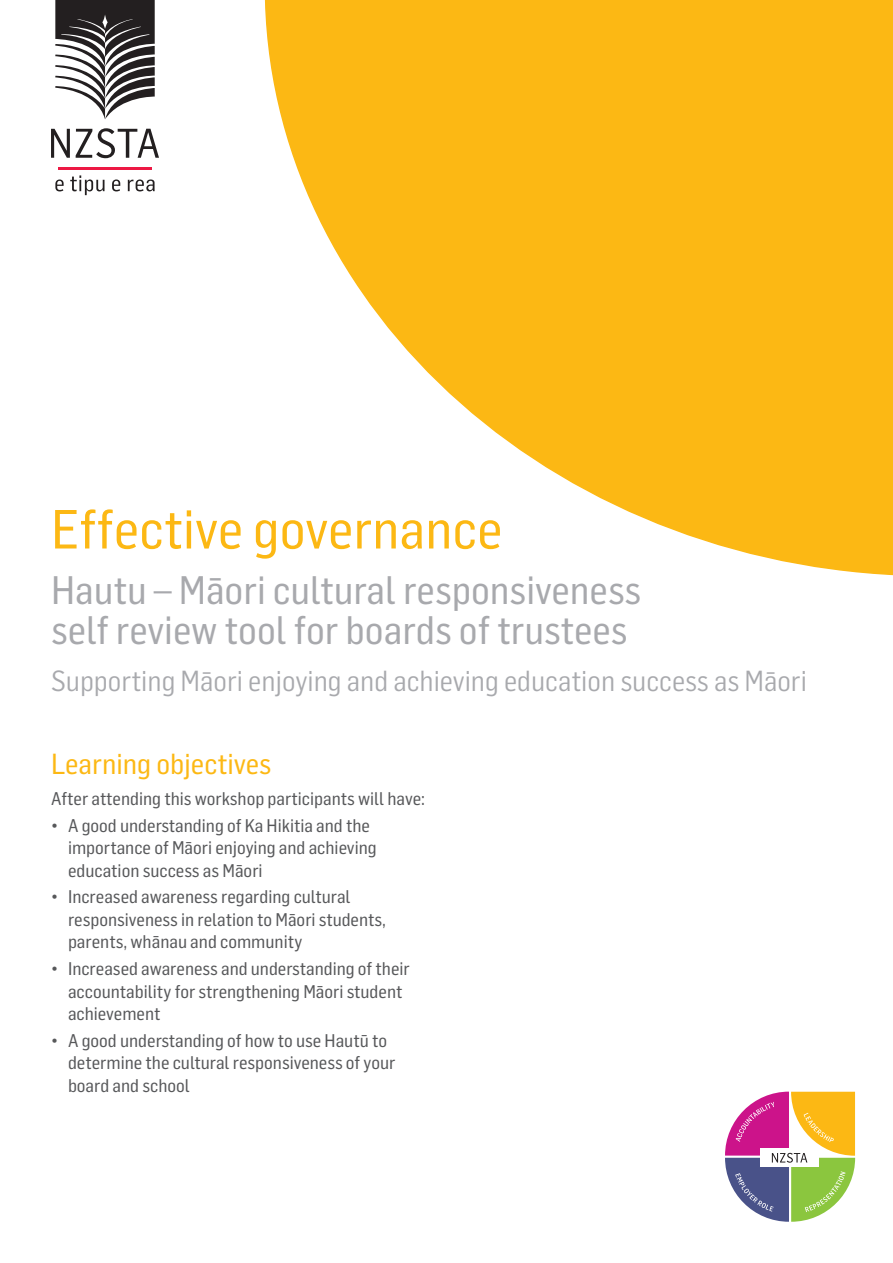
<style>
.page{position:relative;width:893px;height:1263px;background:#fff}
.page>*{position:absolute;margin:0;border:0;box-sizing:border-box;transform-origin:0 0}
.t1{font:54px "Flama Semicondensed Basic";color:#fcb814}
.t2{font:39px/40.5px "Flama Semicondensed Basic";color:#a8a9ad}
.t3{font:28.5px "Flama Semicondensed";color:#a8a9ad}
.t4{font:28.5px "Flama Semicondensed Basic";color:#fcb814}
.t5{font:18px/22.5px "Flama Semicondensed Basic";color:#57585a}
</style>
<div class="page">
<svg style="left:725px;top:1091px;width:130px;height:131px"></svg>
<hr style="left:58px;top:167px;width:94px;height:2px;background:#ed1844">
<svg style="left:51px;top:128px;width:108px;height:30px"></svg>
<svg style="left:55px;top:175px;width:100px;height:20px"></svg>
<svg style="left:55px;top:0;width:100px;height:119px"></svg>
<svg style="left:264px;top:0;width:629px;height:576px"></svg>
<h1 class="t1" style="left:51px;top:495px;width:453px">Effective governance</h1>
<h2 class="t2" style="left:51px;top:568px;width:592px">Hautu – Māori cultural responsiveness self review tool for boards of trustees</h2>
<h3 class="t3" style="left:51px;top:663px;width:757px">Supporting Māori enjoying and achieving education success as Māori</h3>
<h3 class="t4" style="left:51px;top:745px;width:222px">Learning objectives</h3>
<p class="t5" style="left:51px;top:786px;width:375px">After attending this workshop participants will have:</p>
<p class="t5" style="left:68px;top:813px;width:310px;text-indent:-17px">• A good understanding of Ka Hikitia and the importance of Māori enjoying and achieving education success as Māori</p>
<p class="t5" style="left:68px;top:885px;width:320px;text-indent:-17px">• Increased awareness regarding cultural responsiveness in relation to Māori students, parents, whānau and community</p>
<p class="t5" style="left:68px;top:957px;width:343px;text-indent:-17px">• Increased awareness and understanding of their accountability for strengthening Māori student achievement</p>
<p class="t5" style="left:68px;top:1028px;width:329px;text-indent:-17px">• A good understanding of how to use Hautū to determine the cultural responsiveness of your board and school</p>
</div>
